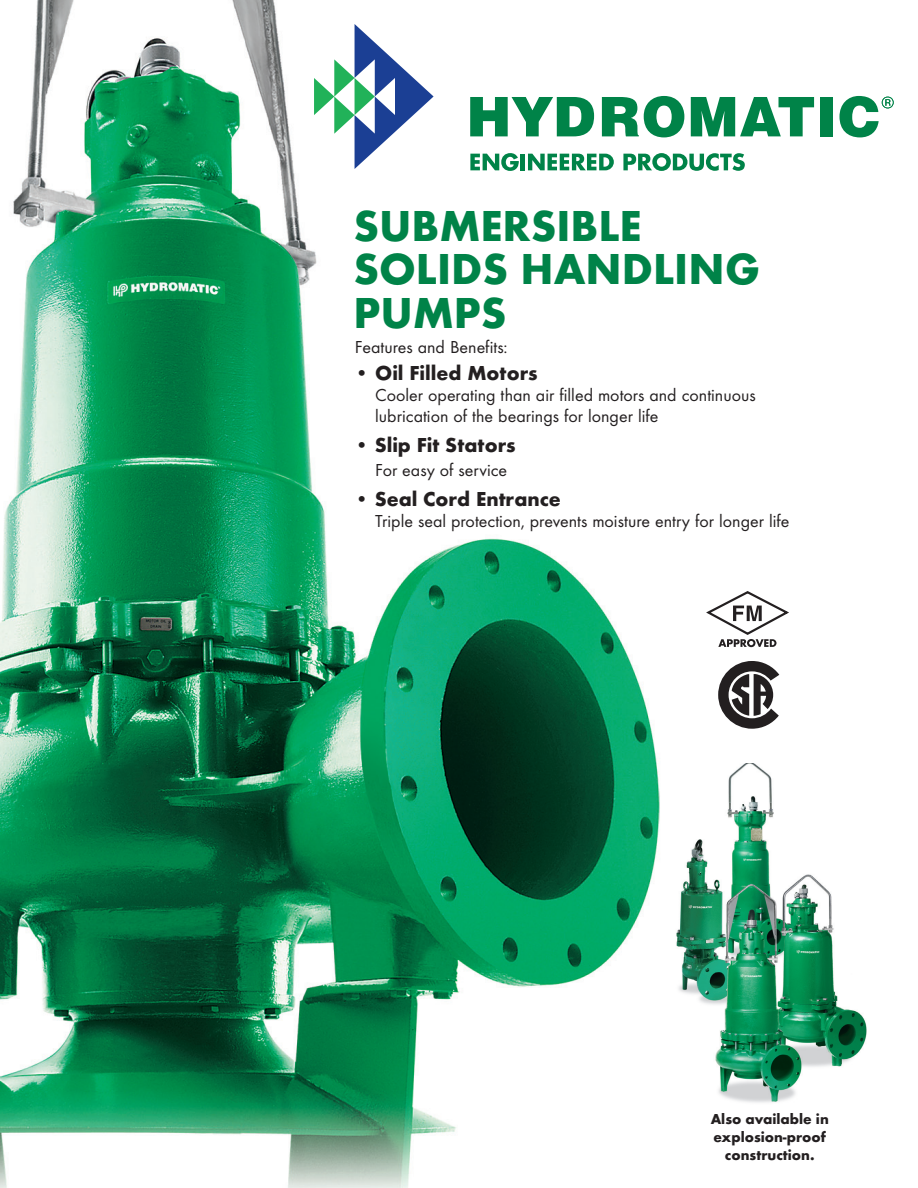
<style>
.page{position:relative;width:918px;height:1188px;background:#fff}
.page>*{position:absolute;margin:0;border:0;box-sizing:border-box;transform-origin:0 0}
.t1{font:700 45px/43.5px "Futura T";color:#008348}
.t2{font:700 21px "Futura T";color:#231f20}
.t3{font:18px/21px "Futura T";color:#231f20}
.t4{font:700 15px/18px "Futura T";color:#231f20;text-align:center}
</style>
<div class="page">
<img style="left:0;top:0;width:864px;height:1188px">
<img style="left:669px;top:763px;width:198px;height:347px">
<div style="left:704px;top:591px;width:87px;height:56px;background:#fff"></div>
<svg style="left:706px;top:591px;width:83px;height:56px"></svg>
<svg style="left:718px;top:661px;width:61px;height:68px"></svg>
<svg style="left:442px;top:57px;width:452px;height:80px"></svg>
<svg style="left:470px;top:153px;width:49px;height:18px"></svg>
<hr style="left:521px;top:154px;width:4px;height:16px;background:#008348">
<svg style="left:528px;top:154px;width:86px;height:16px"></svg>
<svg style="left:623px;top:153px;width:122px;height:18px"></svg>
<svg style="left:313px;top:19px;width:121px;height:150px"></svg>
<h1 class="t1" style="left:353px;top:204px;width:408px">SUBMERSIBLE<br>SOLIDS HANDLING<br>PUMPS</h1>
<p class="t3" style="left:355px;top:336px;width:154px">Features and Benefits:</p>
<p class="t2" style="left:355px;top:361px;width:184px">• Oil Filled Motors</p>
<p class="t3" style="left:375px;top:384px;width:382px">Cooler operating than air filled motors and continuous lubrication of the bearings for longer life</p>
<p class="t2" style="left:355px;top:433px;width:162px">• Slip Fit Stators</p>
<p class="t3" style="left:375px;top:459px;width:134px">For easy of service</p>
<p class="t2" style="left:355px;top:487px;width:207px">• Seal Cord Entrance</p>
<p class="t3" style="left:375px;top:510px;width:416px">Triple seal protection, prevents moisture entry for longer life</p>
<p class="t4" style="left:711px;top:1110px;width:120px">Also available in explosion-proof construction.</p>
</div>
